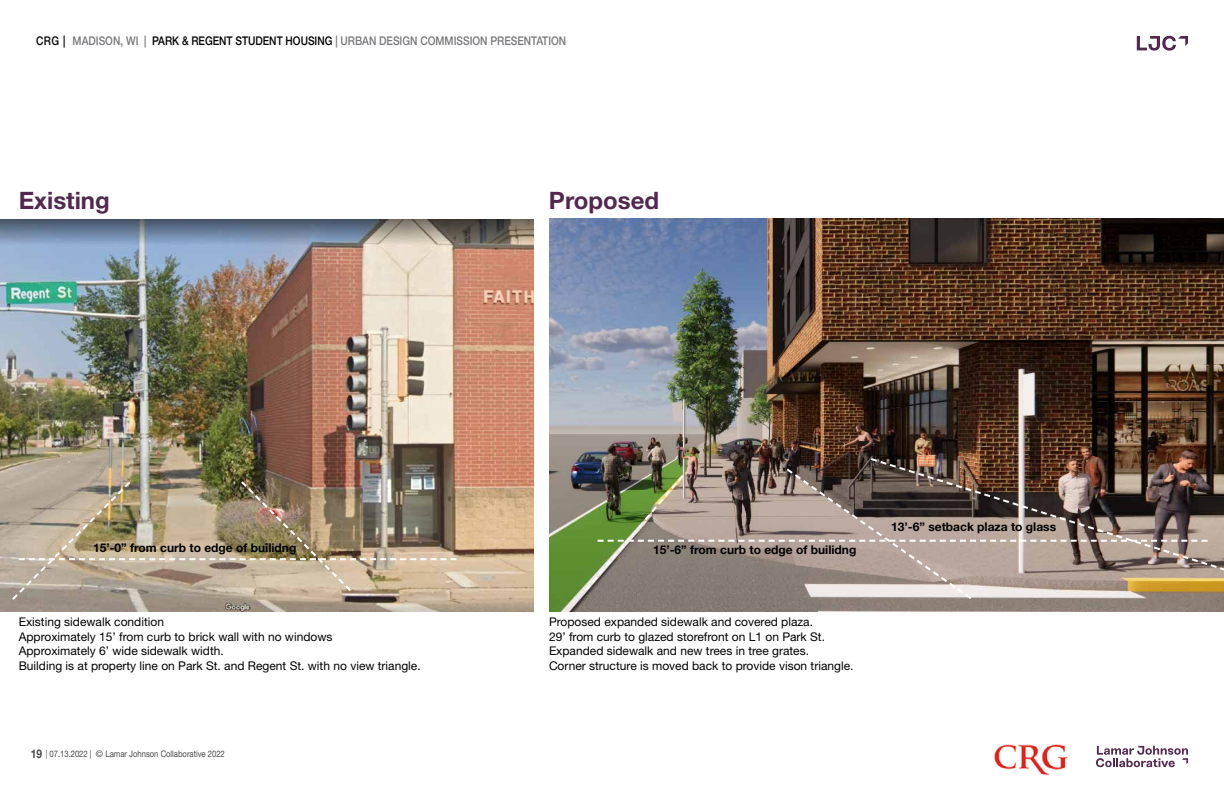
<style>
.page{position:relative;width:1224px;height:792px;background:#fff}
.page>*{position:absolute;margin:0;border:0;box-sizing:border-box;transform-origin:0 0}
.t1{font:700 24px "Helvetica Neue LT Pro";color:#53284f}
.t2{font:12px/14.4px "Helvetica Neue LT Pro";color:#000}
.t3{font:700 12px "Helvetica Neue LT Pro";color:#000}
.t4{font:500 12px "Helvetica Neue LT Pro";color:#77787b;scale:.85 1}
.t5{font:700 12px "Helvetica Neue LT Pro";color:#48484a;scale:.85 1}
.t6{font:9px "Helvetica Neue LT Pro";color:#48484a;scale:.85 1}
.s1{color:#000}
</style>
<div class="page">
<svg style="left:1137px;top:36px;width:51px;height:15px"></svg>
<svg style="left:1096px;top:746px;width:92px;height:21px"></svg>
<img style="left:994px;top:744px;width:74px;height:32px">
<img style="left:0;top:219px;width:533px;height:393px">
<img style="left:549px;top:218px;width:675px;height:394px">
<svg style="left:583px;top:467px;width:624px;height:134px;background:#928b7b"></svg>
<img style="left:869px;top:456px;width:355px;height:128px">
<img style="left:10px;top:479px;width:446px;height:123px">
<p class="t4" style="left:36px;top:33px;width:625px"><span class="s1">CRG |</span> MADISON, WI | <span class="s1">PARK &amp; REGENT STUDENT HOUSING</span> | URBAN DESIGN COMMISSION PRESENTATION</p>
<h1 class="t1" style="left:19px;top:186px;width:93px">Existing</h1>
<h1 class="t1" style="left:549px;top:186px;width:112px">Proposed</h1>
<p class="t3" style="left:93px;top:540px;width:205px">15’-0” from curb to edge of builidng</p>
<p class="t3" style="left:653px;top:542px;width:205px">15’-6” from curb to edge of builidng</p>
<p class="t2" style="left:19px;top:615px;width:404px">Existing sidewalk condition<br>Approximately 15’ from curb to brick wall with no windows<br>Approximately 6’ wide sidewalk width.<br>Building is at property line on Park St. and Regent St. with no view triangle.</p>
<p class="t5" style="left:31px;top:746px;width:15px">19</p>
<p class="t6" style="left:46px;top:748px;width:212px">| 07.13.2022 | © Lamar Johnson Collaborative 2022</p>
<p class="t2" style="left:549px;top:615px;width:306px">Proposed expanded sidewalk and covered plaza.<br>29’ from curb to glazed storefront on L1 on Park St.<br>Expanded sidewalk and new trees in tree grates.<br>Corner structure is moved back to provide vison triangle.</p>
<p class="t3" style="left:891px;top:519px;width:166px">13’-6” setback plaza to glass</p>
</div>
